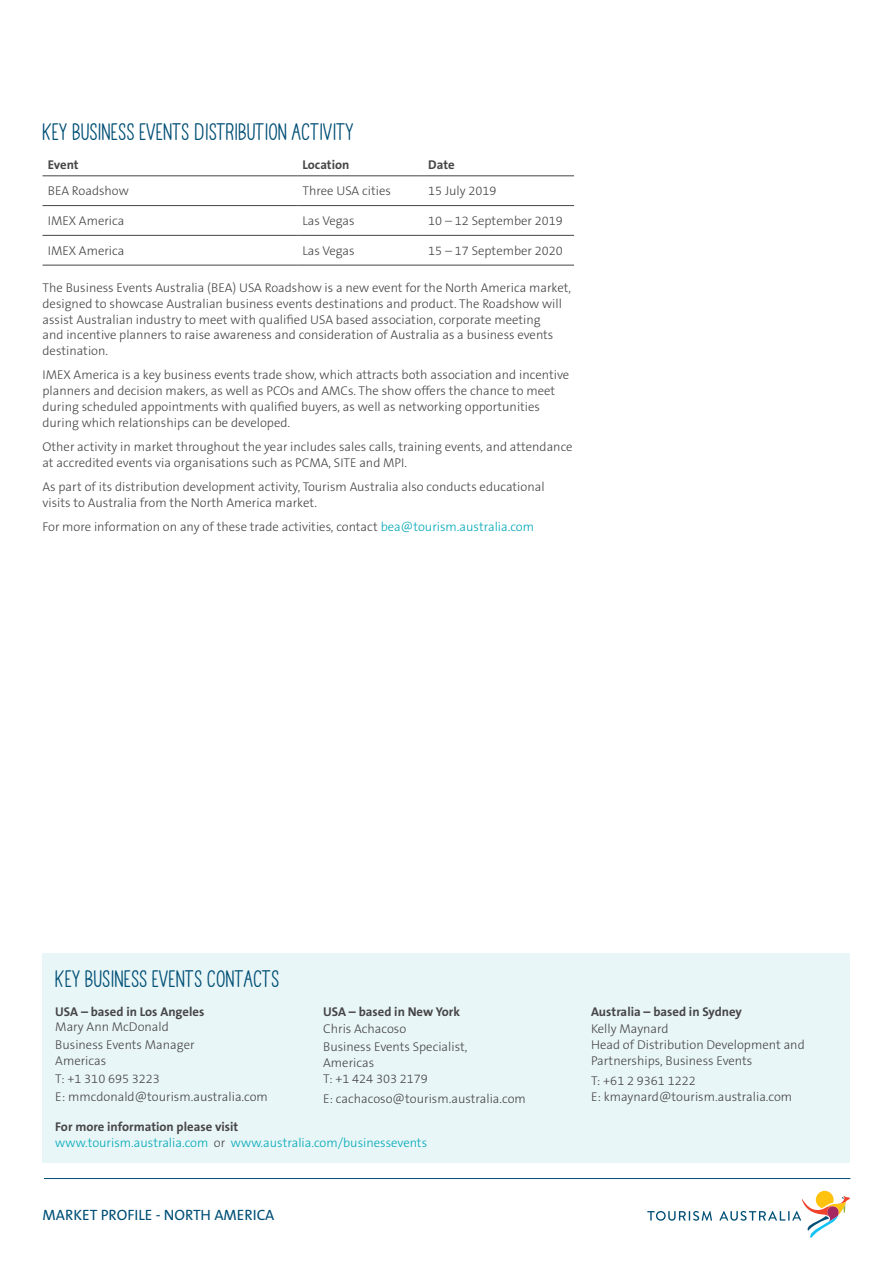
<style>
.page{position:relative;width:893px;height:1263px;background:#fff}
.page>*{position:absolute;margin:0;border:0;box-sizing:border-box;transform-origin:0 0}
.t1{font:700 21px "TAHAVEANICEDAY Basic";color:#004f76}
.t2{font:15px "The Sans B5 Plain";color:#004f76}
.t3{font:300 12.75px/15.8px "The Sans B3";color:#464547}
.t4{font:700 12.75px "The Sans B7";color:#464547}
.t5{font:300 12.75px "The Sans B3";color:#00a8b7}
.s1{color:#00a8b7}
.s2{color:#464547}
</style>
<div class="page">
<svg style="left:647px;top:1211px;width:65px;height:10px"></svg>
<svg style="left:719px;top:1190px;width:131px;height:48px"></svg>
<hr style="left:44px;top:1178px;width:806px;height:1px;background:#004f76">
<div style="left:43px;top:954px;width:807px;height:209px;background:#e9f6f7"></div>
<hr style="left:43px;top:176px;width:254px;height:1px;background:#464547">
<hr style="left:297px;top:176px;width:126px;height:1px;background:#464547">
<hr style="left:423px;top:176px;width:151px;height:1px;background:#464547">
<hr style="left:43px;top:205px;width:254px;height:1px;background:#464547">
<hr style="left:297px;top:205px;width:126px;height:1px;background:#464547">
<hr style="left:423px;top:205px;width:151px;height:1px;background:#464547">
<hr style="left:43px;top:235px;width:254px;height:1px;background:#464547">
<hr style="left:297px;top:235px;width:126px;height:1px;background:#464547">
<hr style="left:423px;top:235px;width:151px;height:1px;background:#464547">
<hr style="left:43px;top:265px;width:254px;height:1px;background:#464547">
<hr style="left:297px;top:265px;width:126px;height:1px;background:#464547">
<hr style="left:423px;top:265px;width:151px;height:1px;background:#464547">
<h1 class="t1" style="left:43px;top:119px;width:313px">KEY BUSINESS EVENTS DISTRIBUTION ACTIVITY</h1>
<p class="t4" style="left:48px;top:158px;width:32px">Event</p>
<p class="t4" style="left:302px;top:158px;width:48px">Location</p>
<p class="t4" style="left:428px;top:158px;width:28px">Date</p>
<p class="t3" style="left:48px;top:184px;width:83px">BEA Roadshow</p>
<p class="t3" style="left:302px;top:184px;width:90px">Three USA cities</p>
<p class="t3" style="left:428px;top:184px;width:70px">15 July 2019</p>
<p class="t3" style="left:48px;top:214px;width:78px">IMEX America</p>
<p class="t3" style="left:302px;top:214px;width:54px">Las Vegas</p>
<p class="t3" style="left:428px;top:214px;width:136px">10 – 12 September 2019</p>
<p class="t3" style="left:48px;top:243px;width:78px">IMEX America</p>
<p class="t3" style="left:302px;top:243px;width:54px">Las Vegas</p>
<p class="t3" style="left:428px;top:243px;width:136px">15 – 17 September 2020</p>
<p class="t3" style="left:43px;top:280px;width:530px">The Business Events Australia (BEA) USA Roadshow is a new event for the North America market, designed to showcase Australian business events destinations and product. The Roadshow will assist Australian industry to meet with qualified USA based association, corporate meeting<br>and incentive planners to raise awareness and consideration of Australia as a business events destination.</p>
<p class="t3" style="left:43px;top:368px;width:528px">IMEX America is a key business events trade show, which attracts both association and incentive planners and decision makers, as well as PCOs and AMCs. The show offers the chance to meet during scheduled appointments with qualified buyers, as well as networking opportunities during which relationships can be developed.</p>
<p class="t3" style="left:43px;top:439px;width:532px">Other activity in market throughout the year includes sales calls, training events, and attendance at accredited events via organisations such as PCMA, SITE and MPI.</p>
<p class="t3" style="left:43px;top:479px;width:504px">As part of its distribution development activity, Tourism Australia also conducts educational visits to Australia from the North America market.</p>
<p class="t3" style="left:43px;top:519px;width:493px">For more information on any of these trade activities, contact <span class="s1">bea@tourism.australia.com</span></p>
<h1 class="t1" style="left:55px;top:966px;width:226px">KEY BUSINESS EVENTS CONTACTS</h1>
<p class="t4" style="left:55px;top:1004px;width:151px">USA – based in Los Angeles</p>
<p class="t3" style="left:55px;top:1018px;width:141px;line-height:17.9px">Mary Ann McDonald<br>Business Events Manager</p>
<p class="t3" style="left:55px;top:1052px;width:214px;line-height:17.9px">Americas<br>T: +1 310 695 3223<br>E: mmcdonald@tourism.australia.com</p>
<p class="t4" style="left:323px;top:1004px;width:138px">USA – based in New York</p>
<p class="t3" style="left:323px;top:1021px;width:146px;line-height:17.9px">Chris Achacoso<br>Business Events Specialist,</p>
<p class="t3" style="left:323px;top:1055px;width:106px">Americas<br>T: +1 424 303 2179</p>
<p class="t3" style="left:323px;top:1091px;width:204px">E: cachacoso@tourism.australia.com</p>
<p class="t4" style="left:55px;top:1120px;width:185px">For more information please visit</p>
<p class="t5" style="left:55px;top:1136px;width:373px">www.tourism.australia.com <span class="s2">or</span> www.australia.com/businessevents</p>
<p class="t2" style="left:43px;top:1207px;width:234px">MARKET PROFILE - NORTH AMERICA</p>
<p class="t4" style="left:591px;top:1004px;width:152px">Australia – based in Sydney</p>
<p class="t3" style="left:591px;top:1022px;width:215px">Kelly Maynard<br>Head of Distribution Development and<br>Partnerships, Business Events</p>
<p class="t3" style="left:591px;top:1073px;width:203px">T: +61 2 9361 1222<br>E: kmaynard@tourism.australia.com</p>
</div>
